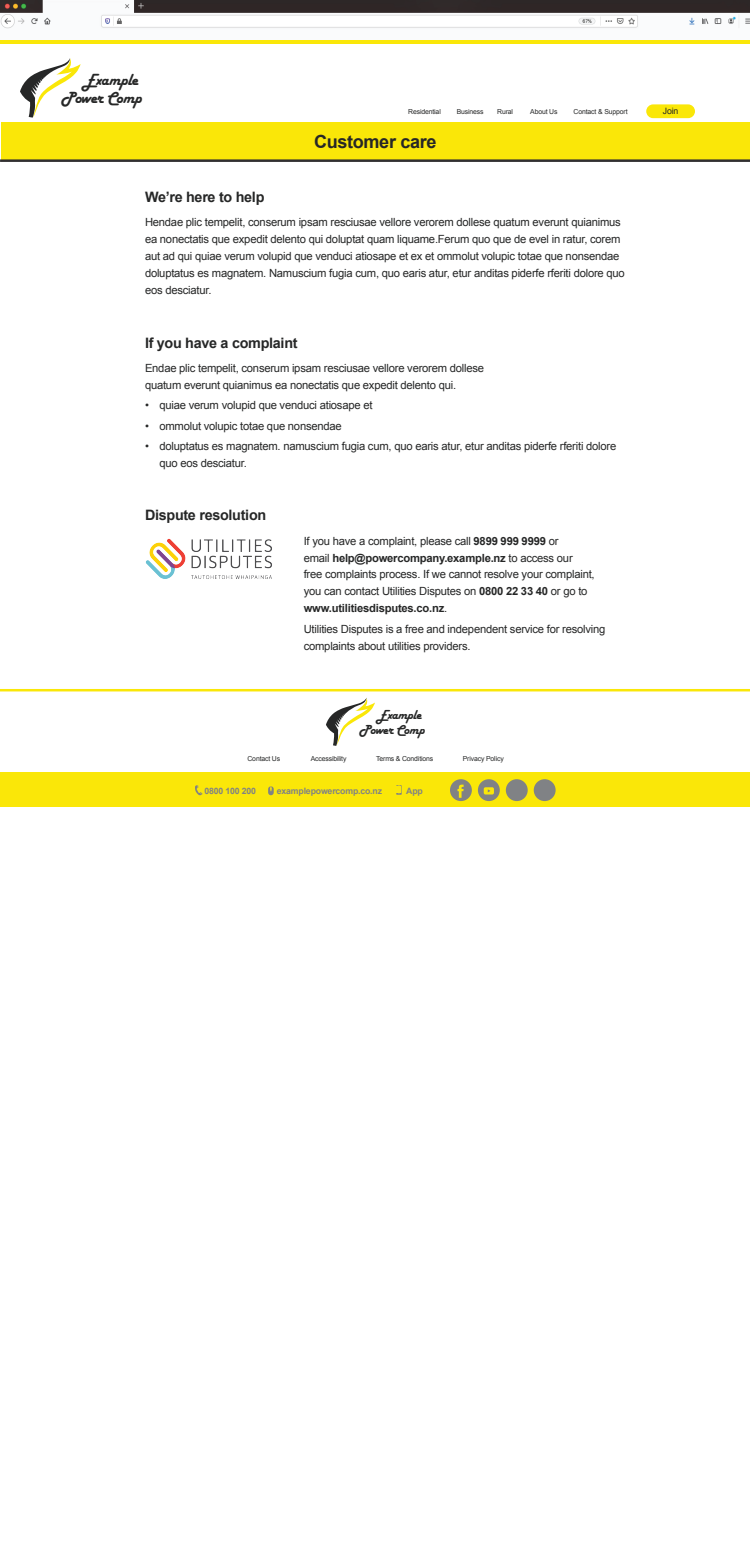
<style>
.page{position:relative;width:750px;height:1563px;background:#fff}
.page>*{position:absolute;margin:0;border:0;box-sizing:border-box;transform-origin:0 0}
.t1{font:700 18.06px "Arial";letter-spacing:-.02em;color:#262727}
.t2{font:16.69px/18.6px "Harlow Solid";letter-spacing:-.02em;color:#262727;text-align:right}
.t3{font:700 14.38px "Arial";letter-spacing:-.02em;color:#262727}
.t4{font:13.5px/15.1px "Harlow Solid";letter-spacing:-.02em;color:#262727;text-align:right}
.t5{font:11.25px/16.9px "Arial";letter-spacing:-.02em;color:#262727}
.t6{font:700 8.75px "Arial";letter-spacing:-.02em;color:#808285}
.t7{font:8.75px "Arial";color:#262727}
.t8{font:6.88px "Arial";letter-spacing:-.02em;color:#262727}
.s1{font-weight:700}
</style>
<div class="page">
<div style="left:0;top:772px;width:750px;height:34px;background:#fae708"></div>
<hr style="left:0;top:689px;width:750px;height:2px;background:#fae708">
<img style="left:145px;top:538px;width:127px;height:41px">
<svg style="left:20px;top:58px;width:61px;height:60px"></svg>
<svg style="left:326px;top:698px;width:49px;height:48px"></svg>
<div style="left:1px;top:122px;width:749px;height:39px;background:#fae708"></div>
<svg style="left:396px;top:785px;width:6px;height:9px"></svg>
<svg style="left:195px;top:785px;width:7px;height:10px"></svg>
<svg style="left:268px;top:786px;width:6px;height:9px"></svg>
<div style="left:450px;top:779px;width:22px;height:22px;background:#808285;border-radius:50%"></div>
<div style="left:478px;top:779px;width:22px;height:22px;background:#808285;border-radius:50%"></div>
<div style="left:506px;top:779px;width:22px;height:22px;background:#808285;border-radius:50%"></div>
<div style="left:534px;top:779px;width:22px;height:22px;background:#808285;border-radius:50%"></div>
<svg style="left:484px;top:787px;width:10px;height:7px"></svg>
<svg style="left:458px;top:784px;width:6px;height:14px"></svg>
<img style="left:0;top:1px;width:750px;height:28px">
<hr style="left:0;top:40px;width:750px;height:4px;background:#fae708">
<div style="left:646px;top:104px;width:49px;height:14px;background:#fae708;border-radius:7px"></div>
<hr style="left:0;top:159px;width:750px;height:3px;background:#312f30">
<h2 class="t2" style="left:61px;top:72px;width:82px">Example<br>Power Comp</h2>
<p class="t3" style="left:145px;top:187px;width:121px">We’re here to help</p>
<p class="t8" style="left:408px;top:107px;width:34px">Residential</p>
<p class="t8" style="left:457px;top:107px;width:28px">Business</p>
<p class="t8" style="left:497px;top:107px;width:17px">Rural</p>
<p class="t8" style="left:530px;top:107px;width:29px">About Us</p>
<p class="t8" style="left:574px;top:107px;width:55px">Contact &amp; Support</p>
<p class="t7" style="left:663px;top:105px;width:17px">Join</p>
<h1 class="t1" style="left:314px;top:129px;width:124px">Customer care</h1>
<p class="t5" style="left:145px;top:214px;width:481px">Hendae plic tempelit, conserum ipsam resciusae vellore verorem dollese quatum everunt quianimus ea nonectatis que expedit delento qui doluptat quam liquame.Ferum quo que de evel in ratur, corem aut ad qui quiae verum volupid que venduci atiosape et ex et ommolut volupic totae que nonsendae doluptatus es magnatem. Namuscium fugia cum, quo earis atur, etur anditas piderfe rferiti dolore quo eos desciatur.</p>
<p class="t3" style="left:145px;top:333px;width:154px">If you have a complaint</p>
<p class="t5" style="left:145px;top:360px;width:341px">Endae plic tempelit, conserum ipsam resciusae vellore verorem dollese quatum everunt quianimus ea nonectatis que expedit delento qui.</p>
<p class="t5" style="left:145px;top:397px;width:229px">• quiae verum volupid que venduci atiosape et</p>
<p class="t5" style="left:145px;top:417px;width:198px">• ommolut volupic totae que nonsendae</p>
<p class="t5" style="left:159px;top:438px;width:458px;text-indent:-14px">• doluptatus es magnatem. namuscium fugia cum, quo earis atur, etur anditas piderfe rferiti dolore quo eos desciatur.</p>
<p class="t3" style="left:145px;top:505px;width:123px">Dispute resolution</p>
<p class="t5" style="left:304px;top:532px;width:292px">If you have a complaint, please call <span class="s1">9899 999 9999</span> or<br>email <span class="s1">help@powercompany.example.nz</span> to access our<br>free complaints process. If we cannot resolve your complaint, you can contact Utilities Disputes on <span class="s1">0800 22 33 40</span> or go to <span class="s1">www.utilitiesdisputes.co.nz</span>.</p>
<p class="t5" style="left:304px;top:621px;width:303px">Utilities Disputes is a free and independent service for resolving complaints about utilities providers.</p>
<p class="t4" style="left:360px;top:708px;width:67px">Example<br>Power Comp</p>
<p class="t8" style="left:247px;top:754px;width:34px">Contact Us</p>
<p class="t8" style="left:311px;top:754px;width:37px">Accessibility</p>
<p class="t8" style="left:376px;top:754px;width:59px">Terms &amp; Conditions</p>
<p class="t8" style="left:463px;top:754px;width:42px">Privacy Policy</p>
<p class="t6" style="left:204px;top:785px;width:53px">0800 100 200</p>
<p class="t6" style="left:277px;top:785px;width:107px">examplepowercomp.co.nz</p>
<p class="t6" style="left:406px;top:785px;width:18px">App</p>
</div>
